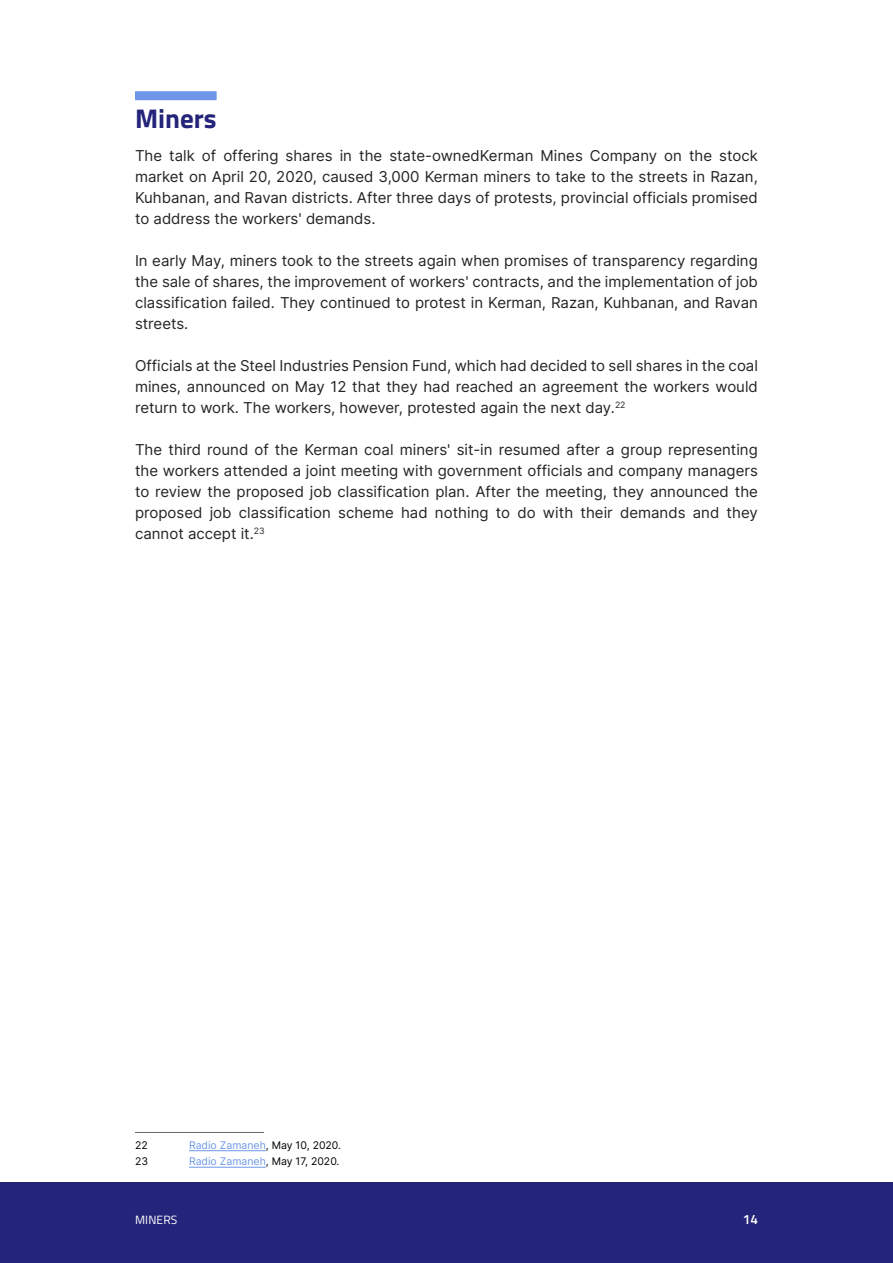
<style>
.page{position:relative;width:893px;height:1263px;background:#fff}
.page>*{position:absolute;margin:0;border:0;box-sizing:border-box;transform-origin:0 0}
.t1{font:700 27px "Titillium Web";color:#24257a}
.t2{font:15px/21px "Inter";color:#242424;text-align:justify}
.t3{font:600 13.5px "Titillium Web";color:#fff}
.t4{font:12px "Titillium Web";color:#fff}
.t5{font:10.5px "Inter";color:#6e97ea}
.t6{font:10.5px "Inter";color:#000}
.s1{color:#000}
</style>
<div class="page">
<div style="left:0;top:1182px;width:893px;height:81px;background:#24257a"></div>
<div style="left:135px;top:91px;width:82px;height:9px;background:#6e97ea"></div>
<hr style="left:135px;top:1132px;width:129px;height:1px;background:#676868">
<hr style="left:189px;top:1150px;width:77px;height:1px;background:#6e97ea">
<hr style="left:189px;top:1167px;width:77px;height:1px;background:#6e97ea">
<h1 class="t1" style="left:135px;top:98px;width:83px">Miners</h1>
<p class="t2" style="left:135px;top:145px;width:624px">The talk of offering shares in the state-ownedKerman Mines Company on the stock market on April 20, 2020, caused 3,000 Kerman miners to take to the streets in Razan, Kuhbanan, and Ravan districts. After three days of protests, provincial officials promised to address the workers' demands.</p>
<p class="t2" style="left:135px;top:250px;width:624px">In early May, miners took to the streets again when promises of transparency regarding the sale of shares, the improvement of workers' contracts, and the implementation of job classification failed. They continued to protest in Kerman, Razan, Kuhbanan, and Ravan streets.</p>
<p class="t2" style="left:135px;top:355px;width:624px">Officials at the Steel Industries Pension Fund, which had decided to sell shares in the coal mines, announced on May 12 that they had reached an agreement the workers would return to work. The workers, however, protested again the next day.<sup>22</sup></p>
<p class="t2" style="left:135px;top:439px;width:624px">The third round of the Kerman coal miners' sit-in resumed after a group representing the workers attended a joint meeting with government officials and company managers to review the proposed job classification plan. After the meeting, they announced the proposed job classification scheme had nothing to do with their demands and they cannot accept it.<sup>23</sup></p>
<p class="t6" style="left:135px;top:1137px;width:14px">22</p>
<p class="t5" style="left:189px;top:1137px;width:154px">Radio Zamaneh<span class="s1">, May 10, 2020.</span></p>
<p class="t6" style="left:135px;top:1154px;width:15px">23</p>
<p class="t5" style="left:189px;top:1154px;width:152px">Radio Zamaneh<span class="s1">, May 17, 2020.</span></p>
<p class="t4" style="left:135px;top:1211px;width:18px">MINERS</p>
<p class="t3" style="left:743px;top:1209px;width:17px">14</p>
</div>
